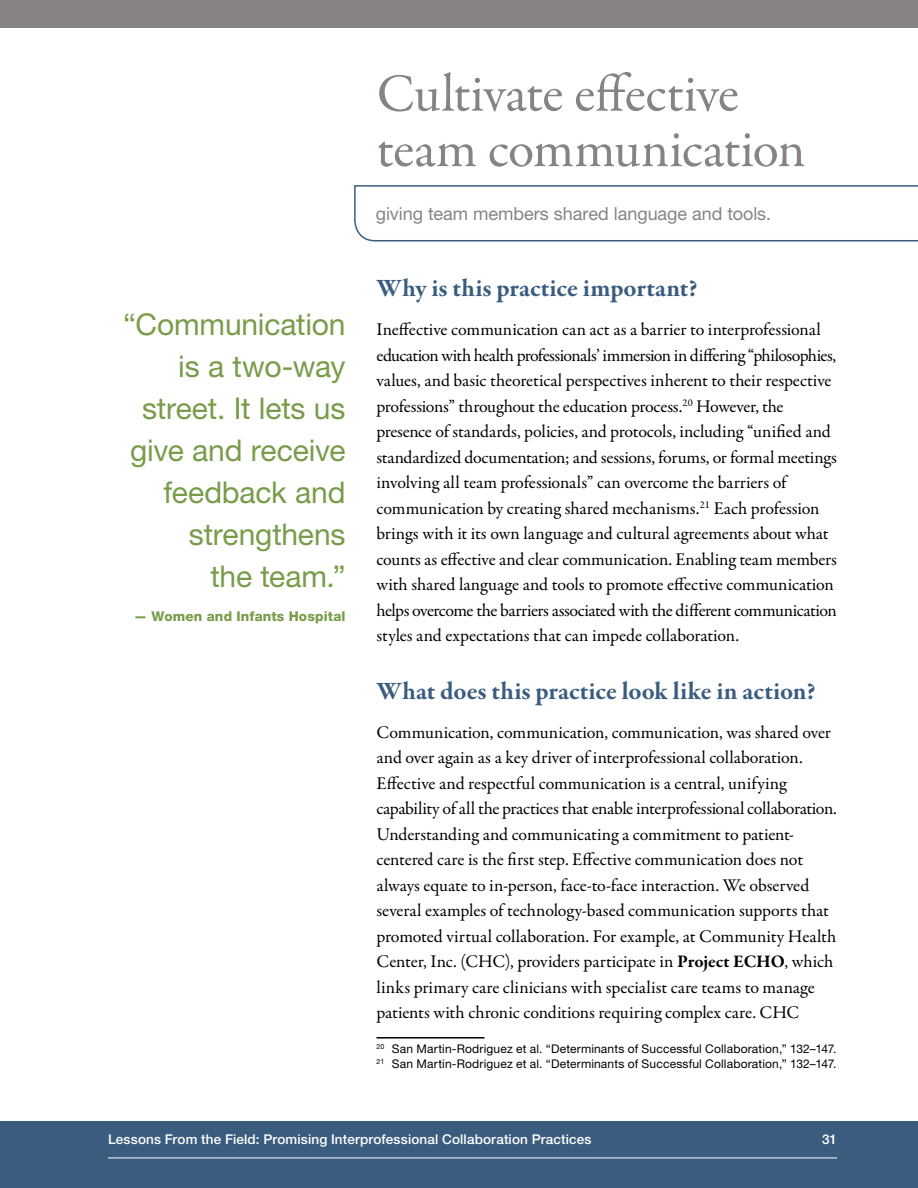
<style>
.page{position:relative;width:918px;height:1188px;background:#fff}
.page>*{position:absolute;margin:0;border:0;box-sizing:border-box;transform-origin:0 0}
.t1{font:54px/55.5px "Garamond Premr Pro";letter-spacing:-.01em;color:#878382}
.Call_Out{font:30px/42px "Helvetica Neue LT Std";letter-spacing:-.005em;color:#789c49;text-align:right}
.t2{font:700 25.5px "Garamond Premr Pro";letter-spacing:.005em;color:#3a5c7f}
.t3{font:18px/25.5px "Garamond Premr Pro";letter-spacing:-.01em;color:#000}
.t4{font:18px "Helvetica Neue LT Std";letter-spacing:-.005em;color:#878382}
.t5{font:500 13.5px "Helvetica Neue LT Std";letter-spacing:.01em;color:#fff}
.Attribution{font:800 13.5px "Helvetica Neue LT Std";letter-spacing:.015em;color:#789c49}
.Footnote{font:12px "Helvetica Neue LT Std";letter-spacing:.015em;color:#000}
.s1{font-weight:700}
</style>
<div class="page">
<div style="left:0;top:1121px;width:918px;height:67px;background:#3a5c7f"></div>
<hr style="left:108px;top:1158px;width:729px;height:1px;background:#fff">
<div style="left:0;top:0;width:918px;height:28px;background:#878382"></div>
<hr style="left:376px;top:1037px;width:108px;height:2px;background:#000">
<svg style="left:354px;top:185px;width:564px;height:57px"></svg>
<h2 class="t1" style="left:376px;top:67px;width:431px">Cultivate effective team communication</h2>
<p class="Call_Out" style="left:123px;top:303px;width:224px">“Communication is a two-way street. It lets us give and receive feedback and strengthens<br>the team.”</p>
<p class="Attribution" style="left:134px;top:608px;width:213px">— Women and Infants Hospital</p>
<p class="t4" style="left:376px;top:203px;width:397px">giving team members shared language and tools.</p>
<h4 class="t2" style="left:376px;top:272px;width:323px">Why is this practice important?</h4>
<p class="t3" style="left:376px;top:317px;width:462px">Ineffective communication can act as a barrier to interprofessional education with health professionals’ immersion in differing “philosophies, values, and basic theoretical perspectives inherent to their respective professions” throughout the education process.<sup>20</sup> However, the presence of standards, policies, and protocols, including “unified and standardized documentation; and sessions, forums, or formal meetings involving all team professionals” can overcome the barriers of communication by creating shared mechanisms.<sup>21</sup> Each profession brings with it its own language and cultural agreements about what counts as effective and clear communication. Enabling team members with shared language and tools to promote effective communication helps overcome the barriers associated with the different communication styles and expectations that can impede collaboration.</p>
<h4 class="t2" style="left:376px;top:675px;width:441px">What does this practice look like in action?</h4>
<p class="t3" style="left:376px;top:720px;width:462px">Communication, communication, communication, was shared over and over again as a key driver of interprofessional collaboration.<br>Effective and respectful communication is a central, unifying capability of all the practices that enable interprofessional collaboration.<br>Understanding and communicating a commitment to patient&shy;centered care is the first step. Effective communication does not always equate to in-person, face-to-face interaction. We observed several examples of technology-based communication supports that promoted virtual collaboration. For example, at Community Health Center, Inc. (CHC), providers participate in <span class="s1">Project ECHO</span>, which links primary care clinicians with specialist care teams to manage patients with chronic conditions requiring complex care. CHC</p>
<p class="Footnote" style="left:376px;top:1041px;width:462px"><sup>20</sup> San Martin-Rodriguez et al. “Determinants of Successful Collaboration,” 132–147.</p>
<p class="Footnote" style="left:376px;top:1056px;width:462px"><sup>21</sup> San Martin-Rodriguez et al. “Determinants of Successful Collaboration,” 132–147.</p>
<p class="t5" style="left:108px;top:1131px;width:485px">Lessons From the Field: Promising Interprofessional Collaboration Practices</p>
<p class="t5" style="left:822px;top:1131px;width:16px">31</p>
</div>
